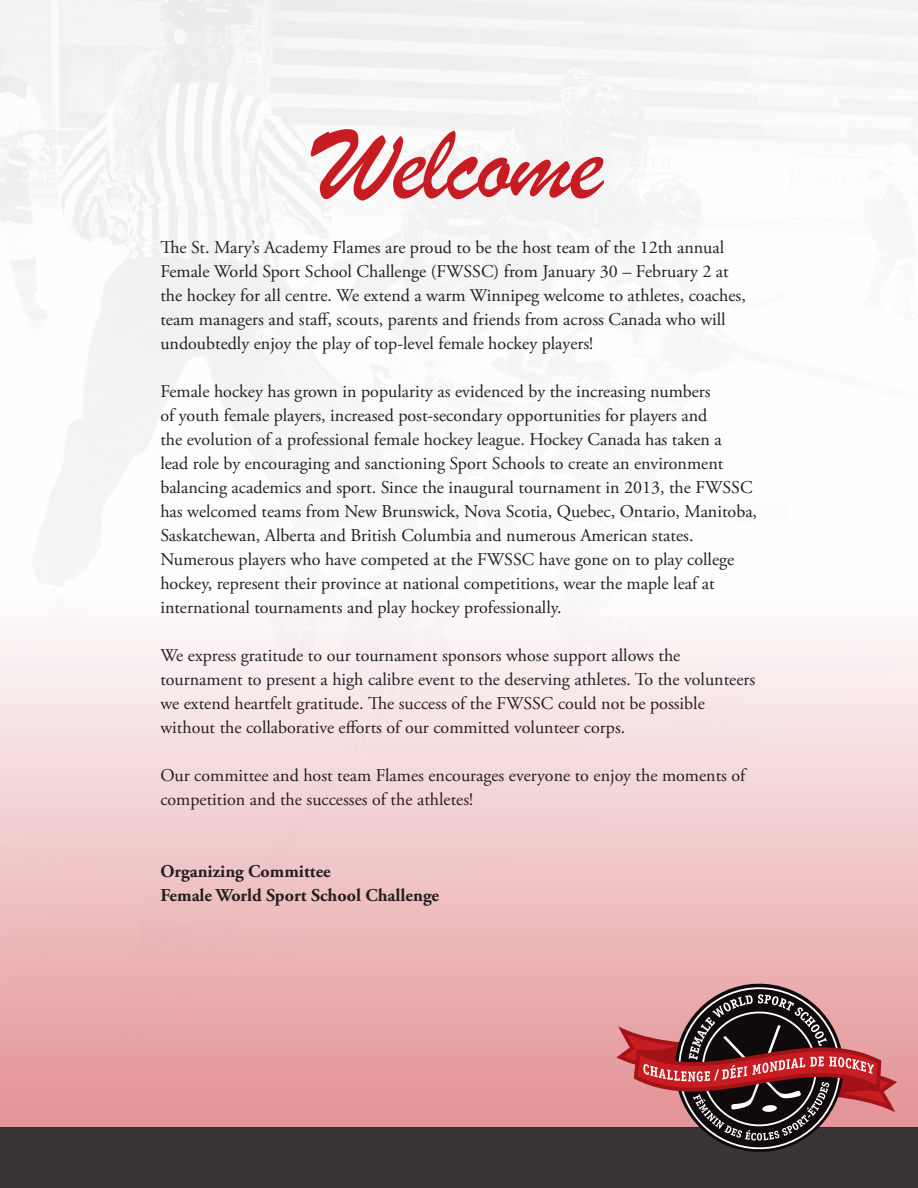
<style>
.page{position:relative;width:918px;height:1188px;background:#fff}
.page>*{position:absolute;margin:0;border:0;box-sizing:border-box;transform-origin:0 0}
.t1{font:112.5px "Brush Script";letter-spacing:-.02em;color:#c61c22}
.t2{font:18px/24px "Adobe Garamond Pro";color:#231f20}
.t3{font:700 18px "Adobe Garamond Pro";color:#231f20}
</style>
<div class="page">
<img style="left:0;top:0;width:918px;height:1128px">
<div style="left:0;top:1128px;width:918px;height:60px;background:#393536"></div>
<svg style="left:613px;top:981px;width:288px;height:171px;background:#90595c"></svg>
<p class="t1" style="left:315px;top:94px;width:290px">Welcome</p>
<p class="t2" style="left:160px;top:236px;width:587px">The St. Mary’s Academy Flames are proud to be the host team of the 12th annual Female World Sport School Challenge (FWSSC) from January 30 – February 2 at the hockey for all centre. We extend a warm Winnipeg welcome to athletes, coaches, team managers and staff, scouts, parents and friends from across Canada who will undoubtedly enjoy the play of top-level female hockey players!</p>
<p class="t2" style="left:160px;top:380px;width:598px">Female hockey has grown in popularity as evidenced by the increasing numbers<br>of youth female players, increased post-secondary opportunities for players and<br>the evolution of a professional female hockey league. Hockey Canada has taken a<br>lead role by encouraging and sanctioning Sport Schools to create an environment balancing academics and sport. Since the inaugural tournament in 2013, the FWSSC has welcomed teams from New Brunswick, Nova Scotia, Quebec, Ontario, Manitoba, Saskatchewan, Alberta and British Columbia and numerous American states.<br>Numerous players who have competed at the FWSSC have gone on to play college hockey, represent their province at national competitions, wear the maple leaf at international tournaments and play hockey professionally.</p>
<p class="t2" style="left:160px;top:644px;width:596px">We express gratitude to our tournament sponsors whose support allows the tournament to present a high calibre event to the deserving athletes. To the volunteers we extend heartfelt gratitude. The success of the FWSSC could not be possible without the collaborative efforts of our committed volunteer corps.</p>
<p class="t2" style="left:160px;top:764px;width:587px">Our committee and host team Flames encourages everyone to enjoy the moments of competition and the successes of the athletes!</p>
<p class="t3" style="left:160px;top:861px;width:172px">Organizing Committee</p>
<p class="t3" style="left:160px;top:885px;width:280px">Female World Sport School Challenge</p>
</div>
